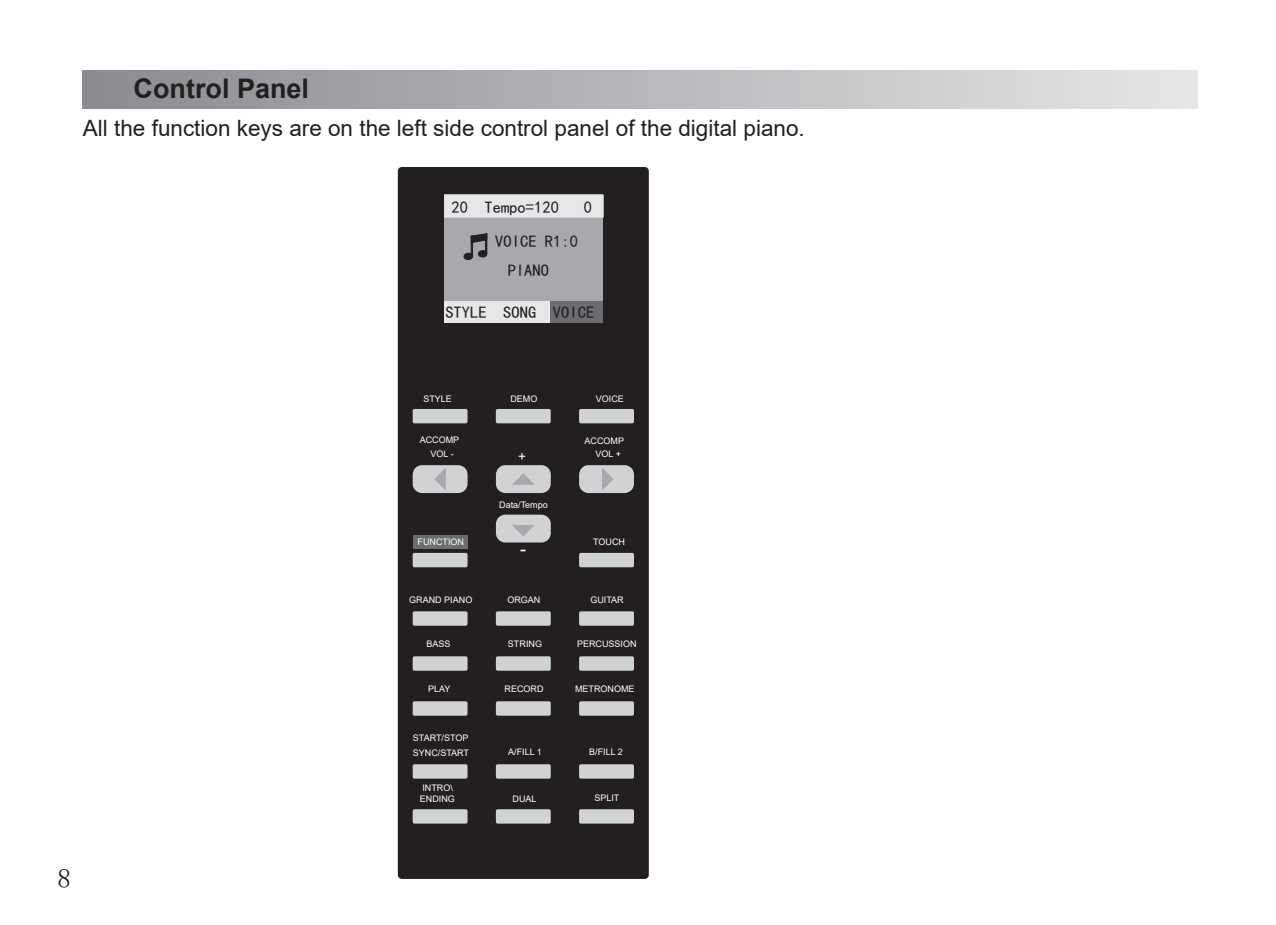
<style>
.page{position:relative;width:1276px;height:925px;background:#fff}
.page>*{position:absolute;margin:0;border:0;box-sizing:border-box;transform-origin:0 0}
.t1{font:700 27px "Arial";color:#231f20}
.t2{font:27px "Sim Sun";color:#231f20}
.t3{font:22.5px "Arial";color:#231f20}
.正文{font:18px "Arial";color:#fff}
.t4{font:16.65px "Sim Hei";color:#231f20}
.正文-2{font:13.5px "Arial";color:#fff}
.正文-3{font:9px "Arial";color:#fff}
</style>
<div class="page">
<div style="left:83px;top:70px;width:1114px;height:38px;background:linear-gradient(to right,#898a8e,#e5e6e8)"></div>
<div style="left:398px;top:167px;width:251px;height:712px;background:#231f20;border-radius:4px"></div>
<div style="left:413px;top:409px;width:54px;height:14px;background:#d1d2d4;border-radius:2px"></div>
<div style="left:496px;top:409px;width:55px;height:14px;background:#d1d2d4;border-radius:2px"></div>
<div style="left:579px;top:409px;width:55px;height:14px;background:#d1d2d4;border-radius:2px"></div>
<div style="left:413px;top:611px;width:54px;height:15px;background:#d1d2d4;border-radius:2px"></div>
<div style="left:579px;top:611px;width:55px;height:15px;background:#d1d2d4;border-radius:2px"></div>
<div style="left:496px;top:611px;width:55px;height:15px;background:#d1d2d4;border-radius:2px"></div>
<div style="left:413px;top:656px;width:54px;height:15px;background:#d1d2d4;border-radius:2px"></div>
<div style="left:579px;top:656px;width:55px;height:15px;background:#d1d2d4;border-radius:2px"></div>
<div style="left:496px;top:656px;width:55px;height:15px;background:#d1d2d4;border-radius:2px"></div>
<div style="left:413px;top:701px;width:54px;height:15px;background:#d1d2d4;border-radius:2px"></div>
<div style="left:579px;top:701px;width:55px;height:15px;background:#d1d2d4;border-radius:2px"></div>
<div style="left:496px;top:701px;width:55px;height:15px;background:#d1d2d4;border-radius:2px"></div>
<div style="left:413px;top:764px;width:54px;height:14px;background:#d1d2d4;border-radius:2px"></div>
<div style="left:579px;top:764px;width:55px;height:14px;background:#d1d2d4;border-radius:2px"></div>
<div style="left:496px;top:764px;width:55px;height:14px;background:#d1d2d4;border-radius:2px"></div>
<div style="left:413px;top:809px;width:54px;height:14px;background:#d1d2d4;border-radius:2px"></div>
<div style="left:579px;top:809px;width:55px;height:14px;background:#d1d2d4;border-radius:2px"></div>
<div style="left:496px;top:809px;width:55px;height:14px;background:#d1d2d4;border-radius:2px"></div>
<div style="left:413px;top:553px;width:54px;height:14px;background:#d1d2d4;border-radius:2px"></div>
<div style="left:579px;top:553px;width:55px;height:14px;background:#d1d2d4;border-radius:2px"></div>
<svg style="left:496px;top:465px;width:55px;height:28px"></svg>
<svg style="left:496px;top:514px;width:55px;height:29px"></svg>
<svg style="left:413px;top:465px;width:54px;height:28px"></svg>
<svg style="left:579px;top:465px;width:55px;height:28px"></svg>
<div style="left:413px;top:535px;width:54px;height:14px;background:#6c6d70"></div>
<div style="left:444px;top:195px;width:159px;height:127px;background:#a8a9ad"></div>
<div style="left:444px;top:195px;width:159px;height:23px;background:#e6e7e9;border:1px solid #e6e7e9"></div>
<div style="left:444px;top:301px;width:159px;height:22px;background:#e6e7e9"></div>
<div style="left:550px;top:301px;width:53px;height:22px;background:#6c6d70"></div>
<div style="left:464px;top:253px;width:9px;height:7px;background:#231f20;border-radius:50%"></div>
<div style="left:463px;top:253px;width:10px;height:7px;border:1px solid #231f20;border-radius:50%"></div>
<svg style="left:470px;top:233px;width:17px;height:24px"></svg>
<p class="t1" style="left:133px;top:70px;width:177px">Control Panel</p>
<p class="t3" style="left:83px;top:112px;width:723px">All the function keys are on the left side control panel of the digital piano.</p>
<p class="t4" style="left:451px;top:199px;width:109px">20 Tempo=120</p>
<p class="t4" style="left:584px;top:199px;width:10px">0</p>
<p class="t4" style="left:495px;top:233px;width:84px">VOICE R1:0</p>
<p class="t4" style="left:508px;top:262px;width:43px">PIANO</p>
<p class="t4" style="left:445px;top:304px;width:150px">STYLE SONG VOICE</p>
<h1 class="t2" style="left:57px;top:864px;width:15px">8</h1>
<p class="正文-3" style="left:423px;top:392px;width:30px">STYLE</p>
<p class="正文-3" style="left:510px;top:392px;width:28px">DEMO</p>
<p class="正文-3" style="left:596px;top:392px;width:30px">VOICE</p>
<p class="正文-3" style="left:420px;top:434px;width:41px">ACCOMP</p>
<p class="正文-3" style="left:430px;top:447px;width:25px">VOL -</p>
<p class="正文-2" style="left:518px;top:447px;width:9px">+</p>
<p class="正文-3" style="left:499px;top:499px;width:50px">Data/Tempo</p>
<p class="正文-3" style="left:584px;top:435px;width:41px">ACCOMP</p>
<p class="正文-3" style="left:595px;top:448px;width:27px">VOL +</p>
<p class="正文-3" style="left:417px;top:535px;width:48px">FUNCTION</p>
<p class="正文-3" style="left:593px;top:535px;width:33px">TOUCH</p>
<p class="正文" style="left:520px;top:536px;width:7px">-</p>
<p class="正文-3" style="left:409px;top:593px;width:65px">GRAND PIANO</p>
<p class="正文-3" style="left:507px;top:593px;width:35px">ORGAN</p>
<p class="正文-3" style="left:590px;top:593px;width:35px">GUITAR</p>
<p class="正文-3" style="left:426px;top:637px;width:26px">BASS</p>
<p class="正文-3" style="left:508px;top:637px;width:36px">STRING</p>
<p class="正文-3" style="left:577px;top:637px;width:61px">PERCUSSION</p>
<p class="正文-3" style="left:428px;top:683px;width:24px">PLAY</p>
<p class="正文-3" style="left:504px;top:683px;width:40px">RECORD</p>
<p class="正文-3" style="left:575px;top:683px;width:61px">METRONOME</p>
<p class="正文-3" style="left:413px;top:732px;width:57px">START/STOP</p>
<p class="正文-3" style="left:413px;top:747px;width:58px">SYNC/START</p>
<p class="正文-3" style="left:508px;top:745px;width:35px">A/FILL 1</p>
<p class="正文-3" style="left:589px;top:745px;width:35px">B/FILL 2</p>
<p class="正文-3" style="left:422px;top:782px;width:32px">INTRO\</p>
<p class="正文-3" style="left:420px;top:793px;width:37px">ENDING</p>
<p class="正文-3" style="left:512px;top:793px;width:26px">DUAL</p>
<p class="正文-3" style="left:594px;top:792px;width:27px">SPLIT</p>
</div>
